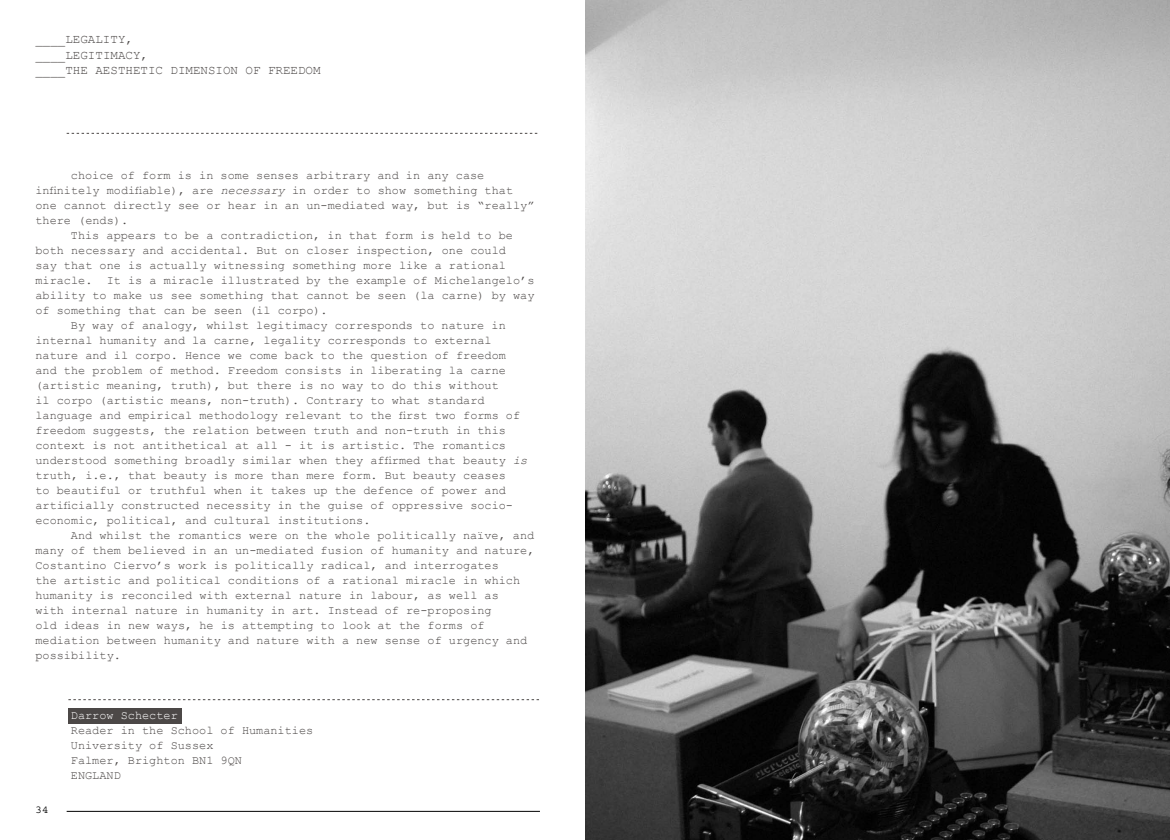
<style>
.page{position:relative;width:1170px;height:840px;background:#fff}
.page>*{position:absolute;margin:0;border:0;box-sizing:border-box;transform-origin:0 0}
.t1{font:12.5px/15.6px "Courier New";color:#4c4847}
.t2{font:11.88px/15px "Courier New";color:#4c4847}
.t3{font:11.88px "Courier New";color:#fff}
.t4{font:11.25px "Courier";color:#000}
.s1{font-style:italic}
</style>
<div class="page">
<hr style="left:67px;top:811px;width:473px;height:1px;background:#000">
<svg style="left:68px;top:699px;width:471px;height:1px"></svg>
<div style="left:68px;top:708px;width:113px;height:15px;background:#4c4847"></div>
<img style="left:585px;top:0;width:584px;height:840px">
<svg style="left:67px;top:133px;width:470px;height:1px"></svg>
<p class="t1" style="left:35px;top:32px;width:114px">____Legality, ____Legitimacy, ____the Aesthetic</p>
<p class="t1" style="left:170px;top:63px;width:152px">Dimension of Freedom</p>
<p class="t2" style="left:71px;top:169px;width:415px">choice of form is in some senses arbitrary and in any case</p>
<p class="t2" style="left:35px;top:184px;width:479px">infinitely modifiable), are <span class="s1">necessary</span> in order to show something that</p>
<p class="t2" style="left:35px;top:199px;width:500px">one cannot directly see or hear in an un-mediated way, but is “really”</p>
<p class="t2" style="left:35px;top:214px;width:94px">there (ends).</p>
<p class="t2" style="left:71px;top:229px;width:443px">This appears to be a contradiction, in that form is held to be</p>
<p class="t2" style="left:35px;top:244px;width:472px">both necessary and accidental. But on closer inspection, one could</p>
<p class="t2" style="left:35px;top:259px;width:472px">say that one is actually witnessing something more like a rational</p>
<p class="t2" style="left:35px;top:274px;width:500px">miracle. It is a miracle illustrated by the example of Michelangelo’s</p>
<p class="t2" style="left:35px;top:289px;width:500px">ability to make us see something that cannot be seen (la carne) by way</p>
<p class="t2" style="left:35px;top:304px;width:294px">of something that can be seen (il corpo).</p>
<p class="t2" style="left:71px;top:319px;width:436px">By way of analogy, whilst legitimacy corresponds to nature in</p>
<p class="t2" style="left:35px;top:334px;width:457px">internal humanity and la carne, legality corresponds to external</p>
<p class="t2" style="left:35px;top:349px;width:472px">nature and il corpo. Hence we come back to the question of freedom</p>
<p class="t2" style="left:35px;top:364px;width:472px">and the problem of method. Freedom consists in liberating la carne</p>
<p class="t2" style="left:35px;top:379px;width:465px">(artistic meaning, truth), but there is no way to do this without</p>
<p class="t2" style="left:35px;top:394px;width:450px">il corpo (artistic means, non-truth). Contrary to what standard</p>
<p class="t2" style="left:35px;top:409px;width:486px">language and empirical methodology relevant to the first two forms of</p>
<p class="t2" style="left:35px;top:424px;width:472px">freedom suggests, the relation between truth and non-truth in this</p>
<p class="t2" style="left:35px;top:439px;width:472px">context is not antithetical at all - it is artistic. The romantics</p>
<p class="t2" style="left:35px;top:454px;width:493px">understood something broadly similar when they affirmed that beauty <span class="s1">is</span></p>
<p class="t2" style="left:35px;top:469px;width:472px">truth, i.e., that beauty is more than mere form. But beauty ceases</p>
<p class="t2" style="left:35px;top:484px;width:472px">to beautiful or truthful when it takes up the defence of power and</p>
<p class="t2" style="left:35px;top:499px;width:479px">artificially constructed necessity in the guise of oppressive socio-</p>
<p class="t2" style="left:35px;top:514px;width:336px">economic, political, and cultural institutions.</p>
<p class="t2" style="left:71px;top:529px;width:465px">And whilst the romantics were on the whole politically naïve, and</p>
<p class="t2" style="left:35px;top:544px;width:500px">many of them believed in an un-mediated fusion of humanity and nature,</p>
<p class="t2" style="left:35px;top:559px;width:465px">Costantino Ciervo’s work is politically radical, and interrogates</p>
<p class="t2" style="left:35px;top:574px;width:486px">the artistic and political conditions of a rational miracle in which</p>
<p class="t2" style="left:35px;top:589px;width:465px">humanity is reconciled with external nature in labour, as well as</p>
<p class="t2" style="left:35px;top:604px;width:457px">with internal nature in humanity in art. Instead of re-proposing</p>
<p class="t2" style="left:35px;top:619px;width:450px">old ideas in new ways, he is attempting to look at the forms of</p>
<p class="t2" style="left:35px;top:634px;width:493px">mediation between humanity and nature with a new sense of urgency and</p>
<p class="t2" style="left:35px;top:649px;width:87px">possibility.</p>
<p class="t4" style="left:35px;top:804px;width:15px">34</p>
<p class="t3" style="left:71px;top:710px;width:108px">Darrow Schecter</p>
<p class="t2" style="left:71px;top:724px;width:244px">Reader in the School of Humanities<br>University of Sussex<br>Falmer, Brighton BN1 9QN<br>ENGLAND</p>
</div>
